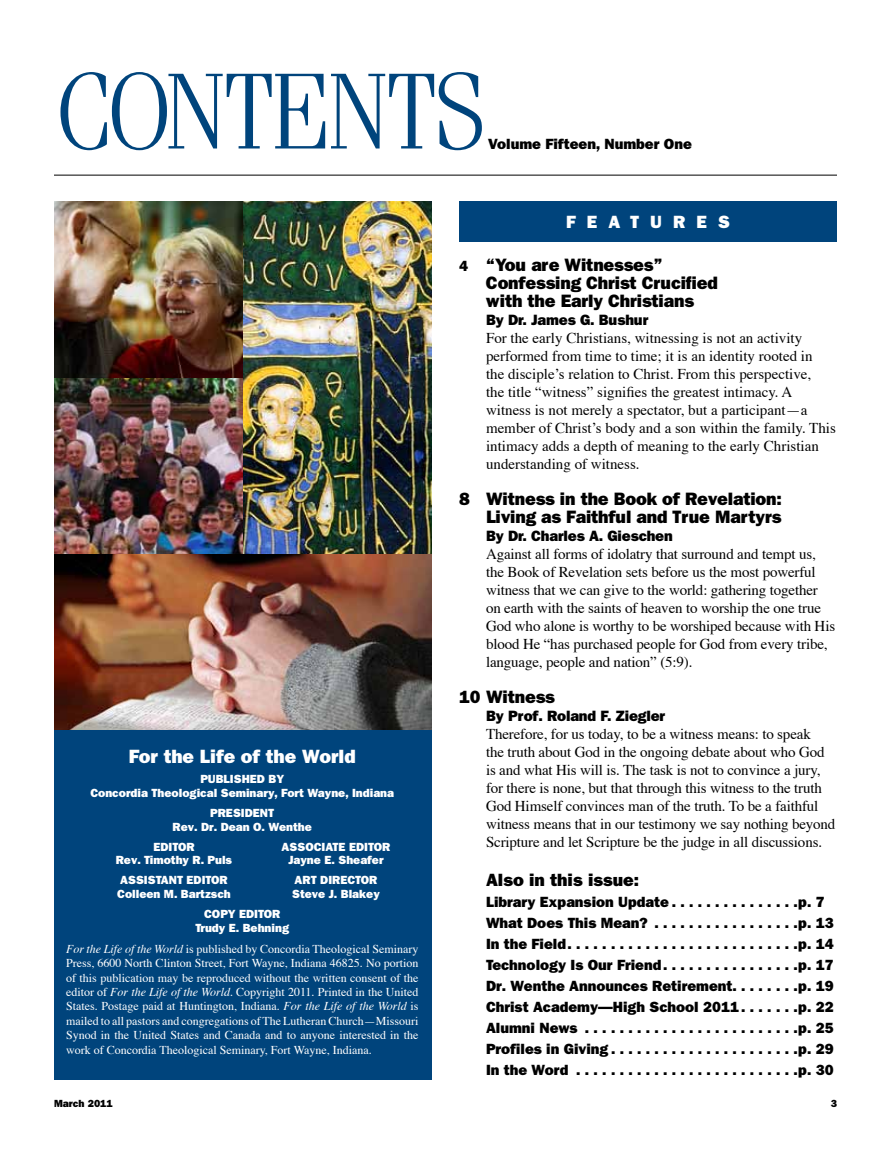
<style>
.page{position:relative;width:891px;height:1161px;background:#fff}
.page>*{position:absolute;margin:0;border:0;box-sizing:border-box;transform-origin:0 0}
.t1{font:300 108px "Fenice";letter-spacing:-.06em;color:#00447c}
.t2{font:800 19.5px "Tee Franklin";color:#fff}
.t3{font:800 18px/18px "Franklin Gothic";letter-spacing:-.01em;color:#000}
.t4{font:800 18px "Tee Franklin";color:#000}
.t5{font:800 18px "Tee Franklin";letter-spacing:.615em;color:#fff}
.t6{font:15px/18px "Times";letter-spacing:-.01em;color:#000}
.t7{font:800 15px/21px "Tee Franklin";color:#000}
.t8{font:800 15px "Franklin Gothic";letter-spacing:-.01em;color:#000}
.t9{font:12px/14.4px "Times";color:#fff;text-align:justify}
.t10{font:800 12px/13.5px "Tee Franklin";color:#fff}
.t11{font:800 10.5px "Tee Franklin";color:#000}
.s1{font-style:italic}
.s2{font-family:"Tee Franklin";font-size:15px}
.s3{font-family:"Tee Franklin"}
</style>
<div class="page">
<hr style="left:54px;top:175px;width:783px;height:1px;background:#000">
<div style="left:459px;top:201px;width:378px;height:41px;background:#00447c"></div>
<img style="left:54px;top:201px;width:378px;height:529px">
<div style="left:54px;top:730px;width:378px;height:350px;background:#00447c"></div>
<h1 class="t1" style="left:54px;top:48px;width:436px">CONTENTS</h1>
<p class="t7" style="left:488px;top:133px;width:205px">Volume Fifteen, Number One</p>
<h2 class="t2" style="left:129px;top:745px;width:228px">For the Life of the World</h2>
<p class="t10" style="left:200px;top:772px;width:42px">PUBLISHE</p>
<p class="t10" style="left:90px;top:772px;width:305px;text-indent:167px">D BY<br>Concordia Theological Seminary, Fort Wayne, Indiana</p>
<p class="t10" style="left:210px;top:806px;width:16px">PRES</p>
<p class="t10" style="left:173px;top:806px;width:141px;text-indent:68px">IDENT<br>Rev. Dr. Dean O. Wenthe</p>
<p class="t10" style="left:153px;top:840px;width:36px">EDITORASS</p>
<p class="t10" style="left:305px;top:840px;width:28px">OCIATE</p>
<p class="t10" style="left:349px;top:840px;width:42px">EDITOR</p>
<p class="t10" style="left:66px;top:853px;width:30px">R</p>
<p class="t10" style="left:124px;top:853px;width:110px">ev. Timothy R. Puls</p>
<p class="t10" style="left:288px;top:853px;width:97px">Jayne E. Sheafer</p>
<p class="t10" style="left:66px;top:874px;width:21px">ASS</p>
<p class="t10" style="left:144px;top:874px;width:79px">ISTANTEDITORART</p>
<p class="t10" style="left:320px;top:874px;width:58px">DIRECTOR</p>
<p class="t10" style="left:117px;top:887px;width:150px">Colleen M. Bartzsch S</p>
<p class="t10" style="left:300px;top:887px;width:81px">teve J. Blakey</p>
<p class="t10" style="left:195px;top:907px;width:95px;text-align:center">COPY EDITOR<br>Trudy E. Behning</p>
<p class="t9" style="left:66px;top:940px;width:354px"><span class="s1">For the Life of the World</span> is published by Concordia Theological Seminary Press, 6600 North Clinton Street, Fort Wayne, Indiana 46825. No portion of this publication may be reproduced without the written consent of the editor of <span class="s1">For the Life of the World</span>. Copyright 2011. Printed in the United States. Postage paid at Huntington, Indiana. <span class="s1">For the Life of the World</span> is mailed to all pastors and congregations of The Lutheran Church—Missouri Synod in the United States and Canada and to anyone interested in the work of Concordia Theological Seminary, Fort Wayne, Indiana.</p>
<p class="t5" style="left:566px;top:211px;width:165px">f eatures</p>
<p class="t3" style="left:486px;top:255px;width:234px;text-indent:-27px"><span class="s2">4</span> “You are Witnesses”<br>Confessing Christ Crucified with the Early Christians</p>
<p class="t8" style="left:486px;top:311px;width:164px">By Dr. James G. Bushur</p>
<p class="t6" style="left:486px;top:327px;width:351px">For the early Christians, witnessing is not an activity performed from time to time; it is an identity rooted in<br>the disciple’s relation to Christ. From this perspective,<br>the title “witness” signifies the greatest intimacy. A witness is not merely a spectator, but a participant—a member of Christ’s body and a son within the family. This intimacy adds a depth of meaning to the early Christian understanding of witness.</p>
<p class="t3" style="left:459px;top:489px;width:324px;text-align:right"><span class="s3">8</span> Witness in the Book of Revelation:<br>Living as Faithful and True Martyrs</p>
<p class="t8" style="left:486px;top:527px;width:188px">By Dr. Charles A. Gieschen</p>
<p class="t6" style="left:486px;top:543px;width:351px">Against all forms of idolatry that surround and tempt us, the Book of Revelation sets before us the most powerful witness that we can give to the world: gathering together on earth with the saints of heaven to worship the one true God who alone is worthy to be worshiped because with His blood He “has purchased people for God from every tribe, language, people and nation” (5:9).</p>
<p class="t3" style="left:459px;top:687px;width:97px"><span class="s3">10</span> Witness</p>
<p class="t8" style="left:486px;top:707px;width:181px">By Prof. Roland F. Ziegler</p>
<p class="t6" style="left:486px;top:723px;width:351px">Therefore, for us today, to be a witness means: to speak<br>the truth about God in the ongoing debate about who God is and what His will is. The task is not to convince a jury, for there is none, but that through this witness to the truth God Himself convinces man of the truth. To be a faithful witness means that in our testimony we say nothing beyond Scripture and let Scripture be the judge in all discussions.</p>
<p class="t4" style="left:486px;top:869px;width:155px">Also in this issue:</p>
<p class="t7" style="left:486px;top:891px;width:349px">Library Expansion Update . . . . . . . . . . . . . . p. 7<br>What Does This Mean? . . . . . . . . . . . . . . . . p. 13<br>In the Field . . . . . . . . . . . . . . . . . . . . . . . . . . p. 14<br>Technology Is Our Friend . . . . . . . . . . . . . . . p. 17<br>Dr. Wenthe Announces Retirement . . . . . . . p. 19<br>Christ Academy—High School 2011 . . . . . . p. 22<br>Alumni News . . . . . . . . . . . . . . . . . . . . . . . . p. 25<br>Profiles in Giving . . . . . . . . . . . . . . . . . . . . . p. 29<br>In the Word . . . . . . . . . . . . . . . . . . . . . . . . . p. 30</p>
<p class="t11" style="left:54px;top:1097px;width:60px">March 2011</p>
<p class="t11" style="left:831px;top:1097px;width:8px">3</p>
</div>
